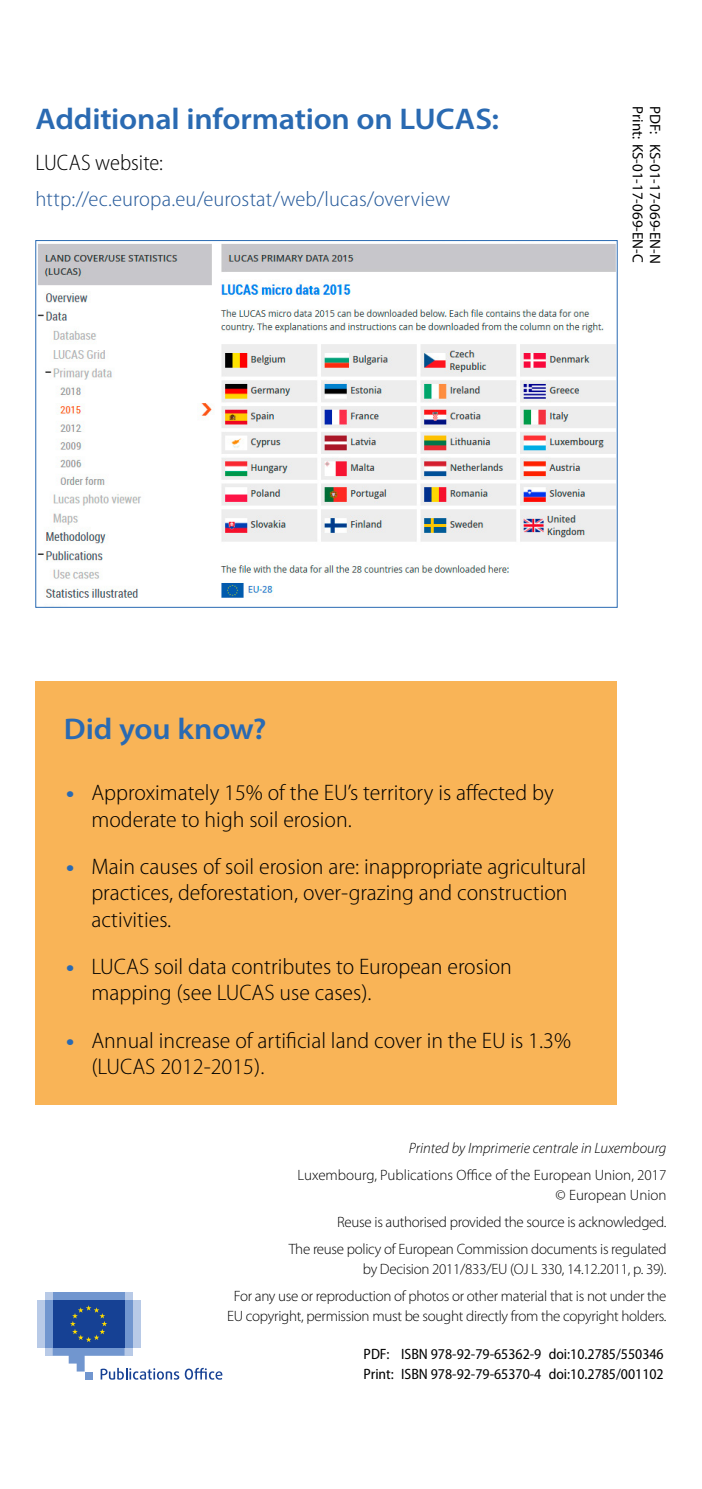
<style>
.page{position:relative;width:702px;height:1489px;background:#fff}
.page>*{position:absolute;margin:0;border:0;box-sizing:border-box;transform-origin:0 0}
.t1{font:600 30px "Myriad Pro";letter-spacing:-.005em;color:#2a6ab2;scale:1.07 1}
.body{font:300 semi-condensed 22.5px/26.2px "Myriad Pro";color:#000;scale:1.07 1}
.body-2{font:300 semi-condensed 22.5px "Myriad Pro";color:#000}
.body-3{font:300 semi-condensed 21.25px "Myriad Pro";color:#275b9b;scale:1.07 1}
.catalogue{font:300 15px/20px "Myriad Pro";letter-spacing:-.02em;color:#000;text-align:right}
.ISBN___doi{font:semi-condensed 15px "Myriad Pro";color:#000}
.catalogue-2{font:300 15px "Myriad Pro";color:#000}
.catalogue-3{font:15px "Myriad Pro";color:#000}
.catalogue-4{font:italic 300 15px "Myriad Pro";color:#000}
.s1{font-weight:700;font-stretch:normal;color:#2a6ab2}
</style>
<div class="page">
<hr style="left:701px;top:0;width:1px;height:373px;background:#2a6ab2">
<svg style="left:45px;top:1347px;width:8px;height:8px"></svg>
<svg style="left:45px;top:1292px;width:87px;height:7px"></svg>
<div style="left:53px;top:1291px;width:71px;height:8px;background:#7196cf"></div>
<div style="left:124px;top:1299px;width:8px;height:48px;background:#7196cf"></div>
<div style="left:132px;top:1299px;width:8px;height:48px;background:#b8cae7"></div>
<div style="left:45px;top:1299px;width:8px;height:48px;background:#7196cf"></div>
<div style="left:37px;top:1299px;width:8px;height:48px;background:#b8cae7"></div>
<div style="left:53px;top:1299px;width:71px;height:48px;background:#164194"></div>
<svg style="left:70px;top:1305px;width:37px;height:36px"></svg>
<svg style="left:53px;top:1347px;width:126px;height:32px"></svg>
<svg style="left:185px;top:1367px;width:37px;height:12px"></svg>
<div style="left:35px;top:680px;width:582px;height:424px;background:#f9b457"></div>
<img style="left:37px;top:244px;width:578px;height:354px">
<h2 class="t1" style="left:35px;top:100px;width:434px">Additional information on LUCAS:</h2>
<p class="body-2" style="left:35px;top:149px;width:129px">LUCAS website:</p>
<p class="body-3" style="left:35px;top:186px;width:389px">http://ec.europa.eu/eurostat/web/lucas/overview</p>
<p class="catalogue-3" style="left:647px;top:106px;width:158px;rotate:90deg">Print: KS-01-17-069-EN-C</p>
<p class="catalogue-3" style="left:664px;top:106px;width:159px;rotate:90deg">PDF: KS-01-17-069-EN-N</p>
<h2 class="t1" style="left:64px;top:709px;width:191px">Did you know?</h2>
<p class="body" style="left:91px;top:779px;width:433px;text-indent:-25px"><span class="s1">•</span> Approximately 15% of the EU’s territory is affected by moderate to high soil erosion.</p>
<p class="body" style="left:91px;top:853px;width:464px;text-indent:-25px"><span class="s1">•</span> Main causes of soil erosion are: inappropriate agricultural practices, deforestation, over-grazing and construction activities.</p>
<p class="body" style="left:91px;top:953px;width:394px;text-indent:-25px"><span class="s1">•</span> LUCAS soil data contributes to European erosion mapping (see LUCAS use cases).</p>
<p class="body" style="left:91px;top:1027px;width:450px;text-indent:-25px"><span class="s1">•</span> Annual increase of artificial land cover in the EU is 1.3% (LUCAS 2012-2015).</p>
<p class="catalogue-4" style="left:409px;top:1138px;width:259px">Printed by Imprimerie centrale in Luxembourg</p>
<p class="catalogue-2" style="left:297px;top:1165px;width:370px">Luxembourg, Publications Office of the European Union, 2017</p>
<p class="catalogue-2" style="left:555px;top:1185px;width:112px">© European Union</p>
<p class="catalogue" style="left:337px;top:1211px;width:331px">Reuse is authorised provided the source is acknowledged.</p>
<p class="catalogue" style="left:289px;top:1238px;width:379px">The reuse policy of European Commission documents is regulated by Decision 2011/833/EU (OJ L 330, 14.12.2011, p. 39).</p>
<p class="catalogue" style="left:227px;top:1285px;width:441px;text-align:center">For any use or reproduction of photos or other material that is not under the<br>EU copyright, permission must be sought directly from the copyright holders.</p>
<p class="ISBN___doi" style="left:363px;top:1344px;width:301px">PDF: ISBN 978-92-79-65362-9 doi:10.2785/550346</p>
<p class="ISBN___doi" style="left:363px;top:1364px;width:301px">Print: ISBN 978-92-79-65370-4 doi:10.2785/001102</p>
</div>
